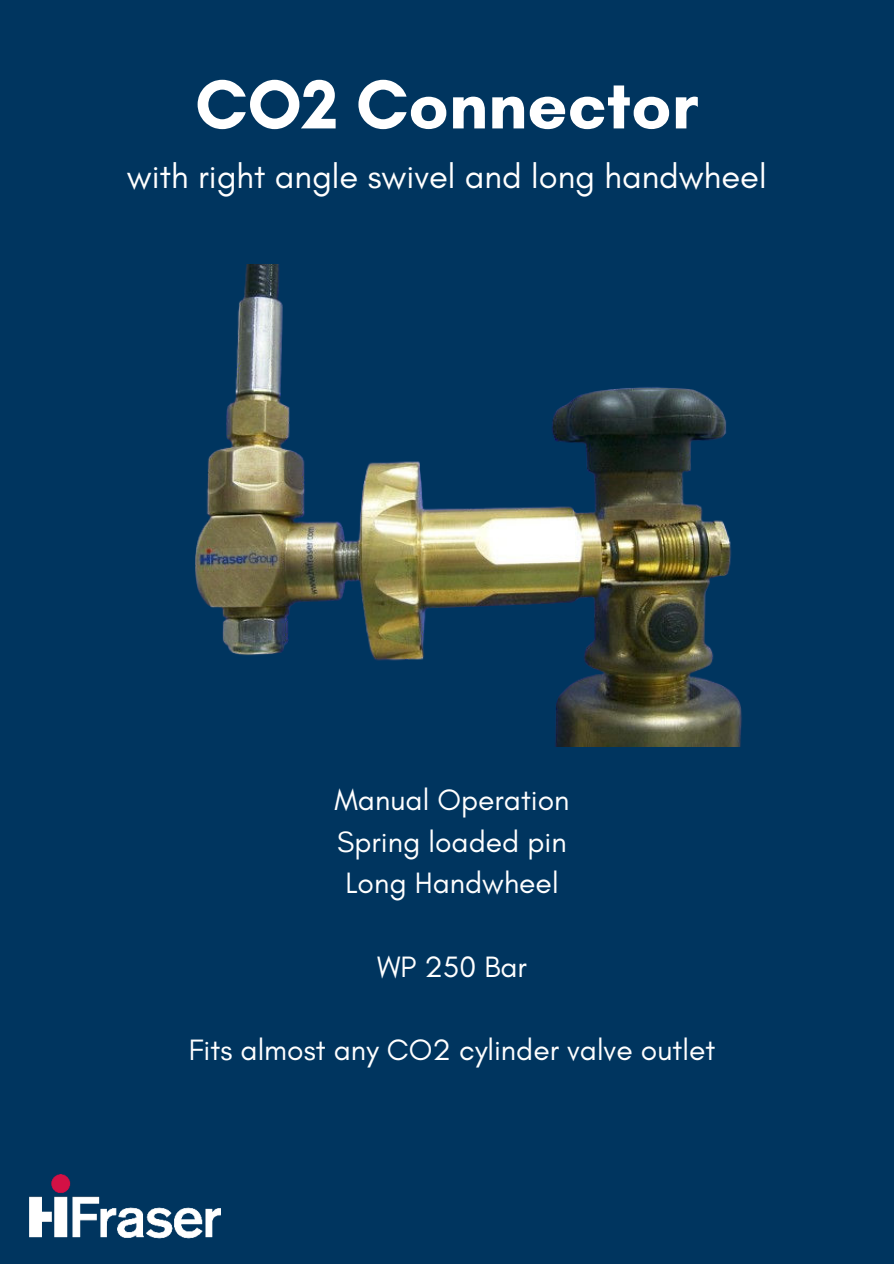
<style>
.page{position:relative;width:894px;height:1264px;background:#fff}
.page>*{position:absolute;margin:0;border:0;box-sizing:border-box;transform-origin:0 0}
.t1{font:700 70.5px "Glacial Indifference";color:#fff}
.t2{font:34.5px "Glacial Indifference";color:#fff}
.t3{font:30px/41.7px "Glacial Indifference";color:#fff;text-align:justify}
</style>
<div class="page">
<div style="left:0;top:0;width:893px;height:1263px;background:#00355f"></div>
<img style="left:29px;top:1174px;width:192px;height:65px">
<img style="left:195px;top:264px;width:547px;height:483px">
<h1 class="t1" style="left:195px;top:61px;width:504px">CO2 Connector</h1>
<p class="t2" style="left:127px;top:157px;width:641px">with right angle swivel and long handwheel</p>
<p class="t3" style="left:334px;top:779px;width:236px">Manual Operation Spring loaded pin Long Handwheel</p>
<p class="t3" style="left:377px;top:946px;width:151px">WP 250 Bar</p>
<p class="t3" style="left:189px;top:1029px;width:528px">Fits almost any CO2 cylinder valve outlet</p>
</div>
